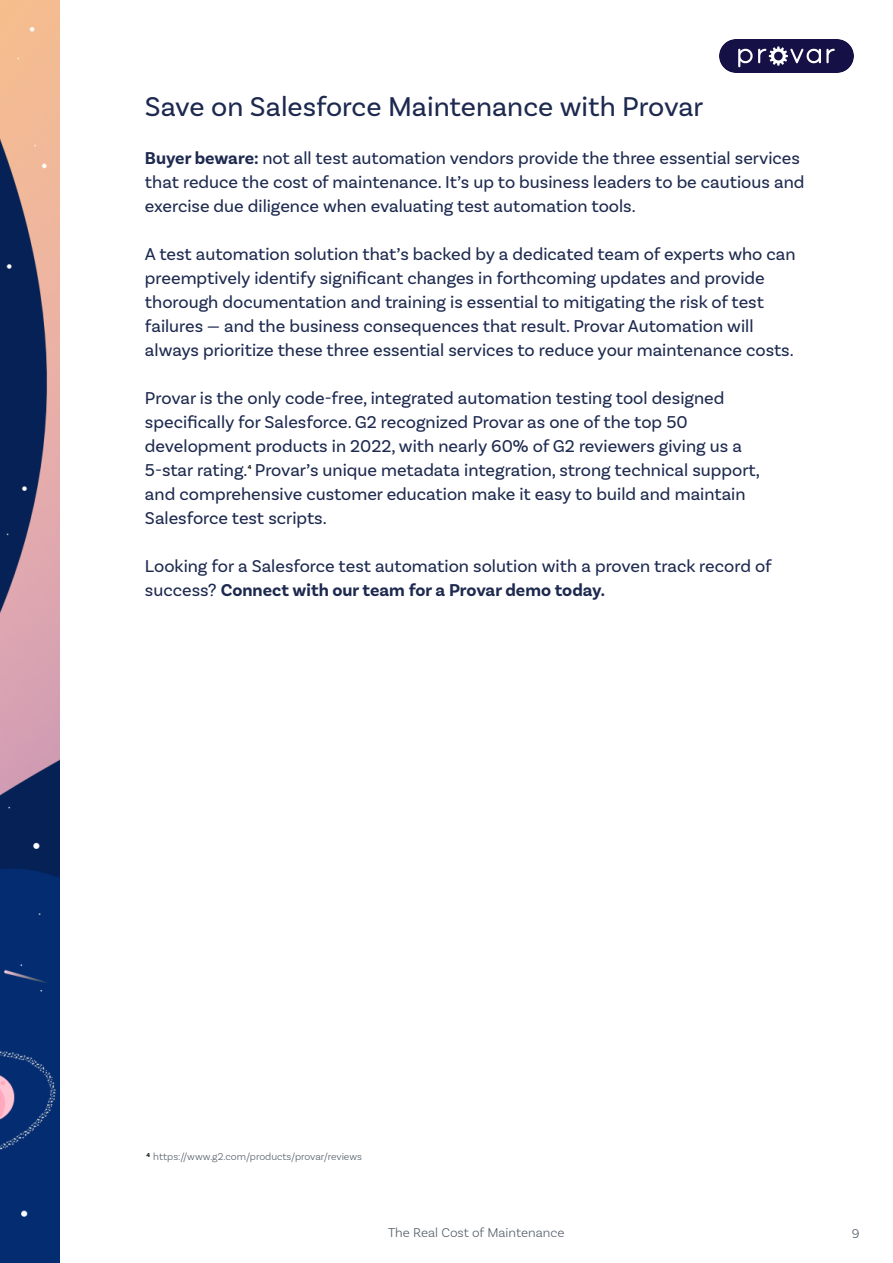
<style>
.page{position:relative;width:893px;height:1263px;background:#fff}
.page>*{position:absolute;margin:0;border:0;box-sizing:border-box;transform-origin:0 0}
.t1{font:28.5px "Basic Sans";color:#1d294f}
.t2{font:18px/24px "Basic Sans";color:#1d294f}
.t3{font:300 13.5px "Basic Sans";color:#515b66}
.t4{font:300 10.5px "Basic Sans";color:#515b66}
.t5{font:700 6px "Basic Sans";color:#000}
.s1{font-weight:700}
</style>
<div class="page">
<img style="left:720px;top:39px;width:134px;height:34px">
<img style="left:0;top:0;width:60px;height:1263px">
<h1 class="t1" style="left:145px;top:89px;width:560px">Save on Salesforce Maintenance with Provar</h1>
<p class="t2" style="left:145px;top:146px;width:661px"><span class="s1">Buyer beware:</span> not all test automation vendors provide the three essential services that reduce the cost of maintenance. It’s up to business leaders to be cautious and exercise due diligence when evaluating test automation tools.</p>
<p class="t2" style="left:145px;top:242px;width:652px">A test automation solution that’s backed by a dedicated team of experts who can preemptively identify significant changes in forthcoming updates and provide thorough documentation and training is essential to mitigating the risk of test failures — and the business consequences that result. Provar Automation will always prioritize these three essential services to reduce your maintenance costs.</p>
<p class="t2" style="left:145px;top:386px;width:617px">Provar is the only code-free, integrated automation testing tool designed specifically for Salesforce. G2 recognized Provar as one of the top 50 development products in 2022, with nearly 60% of G2 reviewers giving us a 5-star rating. Provar’s unique metadata integration, strong technical support, and comprehensive customer education make it easy to build and maintain Salesforce test scripts.</p>
<p class="t2" style="left:145px;top:554px;width:628px">Looking for a Salesforce test automation solution with a proven track record of success? <span class="s1">Connect with our team for a Provar demo today.</span></p>
<p class="t5" style="left:248px;top:463px;width:5px">4</p>
<p class="t4" style="left:153px;top:1150px;width:210px">https://www.g2.com/products/provar/reviews</p>
<p class="t5" style="left:146px;top:1151px;width:5px">4</p>
<p class="t3" style="left:388px;top:1225px;width:178px">The Real Cost of Maintenance</p>
<p class="t3" style="left:852px;top:1225px;width:9px">9</p>
</div>
